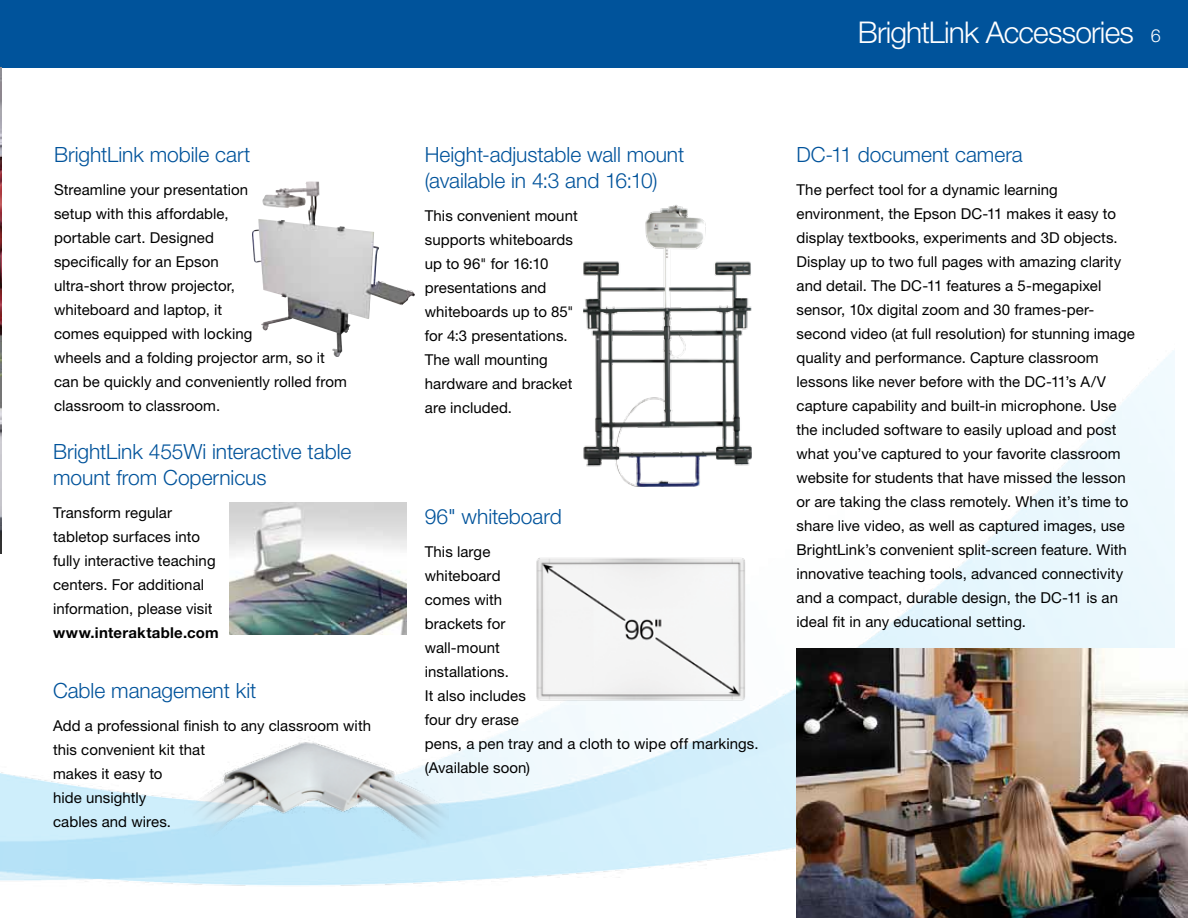
<style>
.page{position:relative;width:1188px;height:918px;background:#fff}
.page>*{position:absolute;margin:0;border:0;box-sizing:border-box;transform-origin:0 0}
.t1{font:300 30px "Helvetica Neue";letter-spacing:-.03em;color:#fff}
.t2{font:300 21px/25.5px "Helvetica Neue";color:#00539b}
.t3{font:15px/24px "Helvetica Neue";letter-spacing:.005em;color:#000}
.t4{font:700 15px "Helvetica Neue";letter-spacing:.015em;color:#000}
.s1{font-size:18px}
</style>
<div class="page">
<img style="left:0;top:68px;width:1174px;height:818px">
<div style="left:0;top:0;width:1188px;height:68px;background:#00539b"></div>
<img style="left:534px;top:553px;width:213px;height:151px">
<img style="left:0;top:68px;width:1px;height:486px">
<img style="left:176px;top:676px;width:272px;height:182px">
<img style="left:230px;top:503px;width:176px;height:131px">
<img style="left:252px;top:182px;width:59px;height:108px">
<img style="left:796px;top:648px;width:392px;height:270px">
<img style="left:584px;top:205px;width:167px;height:281px">
<h2 class="t2" style="left:54px;top:141px;width:198px">BrightLink mobile cart</h2>
<p class="t3" style="left:54px;top:178px;width:295px">Streamline your presentation<br>setup with this affordable,<br>portable cart. Designed<br>specifically for an Epson<br>ultra-short throw projector,<br>whiteboard and laptop, it<br>comes equipped with locking<br>wheels and a folding projector arm, so it can be quickly and conveniently rolled from classroom to classroom.</p>
<h2 class="t2" style="left:53px;top:438px;width:300px">BrightLink 455Wi interactive table mount from Copernicus</h2>
<p class="t3" style="left:53px;top:500px;width:164px">Transform regular tabletop surfaces into fully interactive teaching centers. For additional information, please visit</p>
<p class="t4" style="left:53px;top:623px;width:167px">www.interaktable.com</p>
<h2 class="t2" style="left:53px;top:677px;width:205px">Cable management kit</h2>
<p class="t3" style="left:53px;top:713px;width:319px">Add a professional finish to any classroom with this convenient kit that<br>makes it easy to<br>hide unsightly<br>cables and wires.</p>
<h2 class="t2" style="left:425px;top:141px;width:261px">Height-adjustable wall mount (available in 4:3 and 16:10)</h2>
<p class="t3" style="left:425px;top:203px;width:155px">This convenient mount supports whiteboards up to 96" for 16:10 presentations and whiteboards up to 85" for 4:3 presentations.<br>The wall mounting hardware and bracket are included.</p>
<h2 class="t2" style="left:425px;top:504px;width:138px">96" whiteboard</h2>
<p class="t3" style="left:425px;top:540px;width:335px">This large<br>whiteboard<br>comes with<br>brackets for<br>wall-mount<br>installations.<br>It also includes<br>four dry erase<br>pens, a pen tray and a cloth to wipe off markings. (Available soon)</p>
<h1 class="t1" style="left:858px;top:14px;width:305px">BrightLink Accessories <span class="s1">6</span></h1>
<h2 class="t2" style="left:796px;top:142px;width:228px">DC-11 document camera</h2>
<p class="t3" style="left:796px;top:178px;width:340px">The perfect tool for a dynamic learning environment, the Epson DC-11 makes it easy to display textbooks, experiments and 3D objects.<br>Display up to two full pages with amazing clarity and detail. The DC-11 features a 5-megapixel sensor, 10x digital zoom and 30 frames-per&shy;second video (at full resolution) for stunning image quality and performance. Capture classroom lessons like never before with the DC-11’s A/V capture capability and built-in microphone. Use the included software to easily upload and post what you’ve captured to your favorite classroom website for students that have missed the lesson or are taking the class remotely. When it’s time to share live video, as well as captured images, use BrightLink’s convenient split-screen feature. With innovative teaching tools, advanced connectivity and a compact, durable design, the DC-11 is an ideal fit in any educational setting.</p>
</div>
